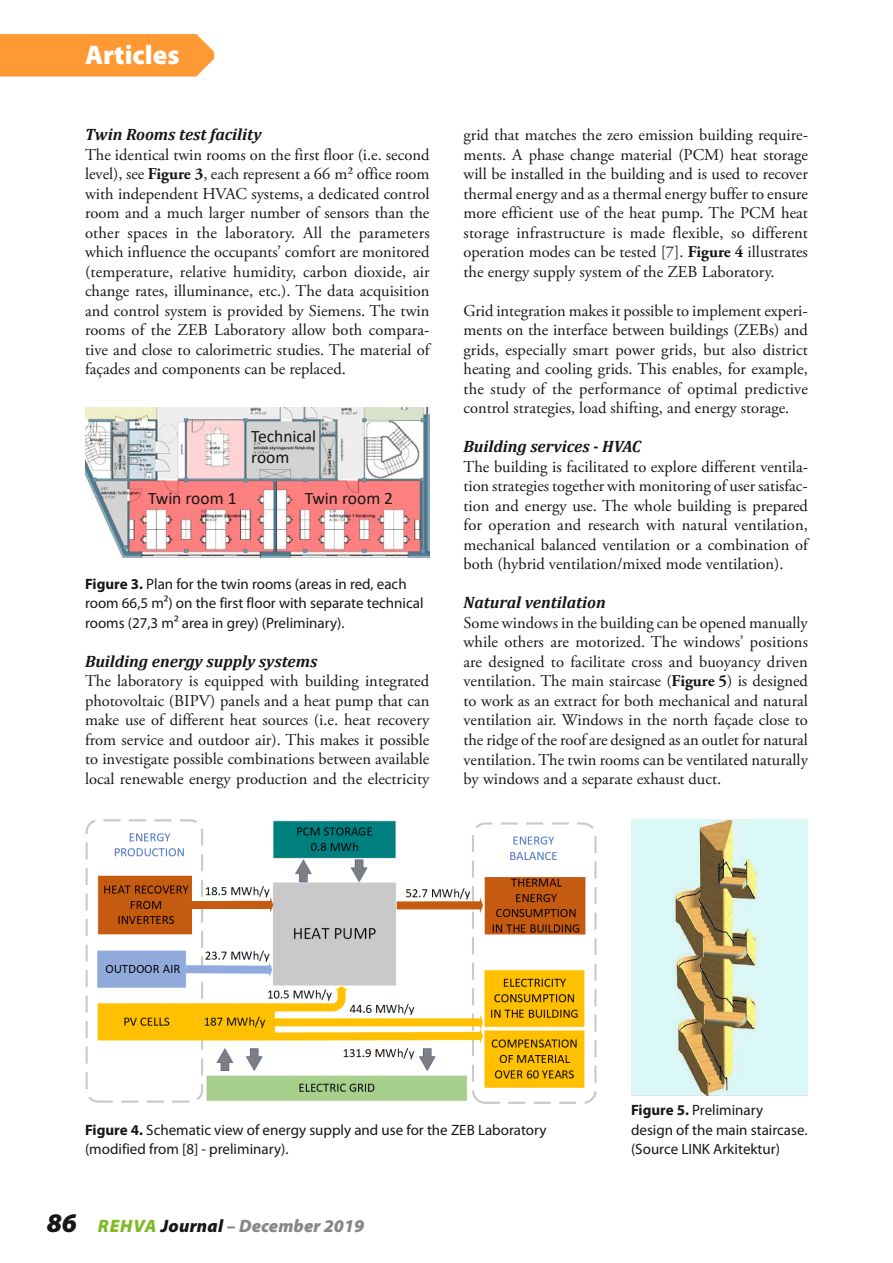
<style>
.page{position:relative;width:893px;height:1263px;background:#fff}
.page>*{position:absolute;margin:0;border:0;box-sizing:border-box;transform-origin:0 0}
.t1{font:900 27px "Myriad Pro";color:#fff}
.t2{font:italic 900 18px "Myriad Pro";letter-spacing:.005em;color:#878786}
.t3{font:17.4px/21px "Calibri";color:#181716}
.t4{font:16.5px/19.5px "Adobe Garamond Pro";color:#181716;text-align:justify}
.t5{font:italic 700 16.5px "Cambria";color:#181716}
.t6{font:15px/19.5px "Myriad Pro";color:#181716}
.s1{font-weight:700}
.s2{font-size:27px;color:#181716}
.s3{color:#7fba23}
.s4{color:#181716}
</style>
<div class="page">
<svg style="left:85px;top:407px;width:343px;height:1px"></svg>
<img style="left:85px;top:408px;width:344px;height:150px">
<img style="left:85px;top:819px;width:512px;height:285px">
<img style="left:631px;top:819px;width:177px;height:277px">
<div style="left:0;top:34px;width:214px;height:43px;background:#f93"></div>
<h1 class="t1" style="left:85px;top:37px;width:96px">Articles</h1>
<p class="t5" style="left:85px;top:123px;width:178px">Twin Rooms test facility</p>
<p class="t4" style="left:85px;top:145px;width:346px">The identical twin rooms on the first floor (i.e. second level), see <span class="s1">Figure 3</span>, each represent a 66 m² office room with independent HVAC systems, a dedicated control room and a much larger number of sensors than the other spaces in the laboratory. All the parameters which influence the occupants’ comfort are monitored (temperature, relative humidity, carbon dioxide, air change rates, illuminance, etc.). The data acquisition and control system is provided by Siemens. The twin rooms of the ZEB Laboratory allow both compara&shy;tive and close to calorimetric studies. The material of façades and components can be replaced.</p>
<p class="t3" style="left:251px;top:425px;width:66px">Technical room</p>
<p class="t3" style="left:148px;top:487px;width:90px">Twin room 1</p>
<p class="t3" style="left:305px;top:487px;width:90px">Twin room 2</p>
<p class="t6" style="left:85px;top:574px;width:340px"><span class="s1">Figure 3.</span> Plan for the twin rooms (areas in red, each room 66,5 m²) on the first floor with separate technical rooms (27,3 m² area in grey) (Preliminary).</p>
<p class="t5" style="left:85px;top:650px;width:234px">Building energy supply systems</p>
<p class="t4" style="left:85px;top:672px;width:346px">The laboratory is equipped with building integrated photovoltaic (BIPV) panels and a heat pump that can make use of different heat sources (i.e. heat recovery from service and outdoor air). This makes it possible to investigate possible combinations between available local renewable energy production and the electricity</p>
<p class="t4" style="left:463px;top:126px;width:346px">grid that matches the zero emission building require&shy;ments. A phase change material (PCM) heat storage will be installed in the building and is used to recover thermal energy and as a thermal energy buffer to ensure more efficient use of the heat pump. The PCM heat storage infrastructure is made flexible, so different operation modes can be tested [7]. <span class="s1">Figure 4</span> illustrates the energy supply system of the ZEB Laboratory.</p>
<p class="t4" style="left:463px;top:301px;width:346px">Grid integration makes it possible to implement experi&shy;ments on the interface between buildings (ZEBs) and grids, especially smart power grids, but also district heating and cooling grids. This enables, for example, the study of the performance of optimal predictive control strategies, load shifting, and energy storage.</p>
<p class="t5" style="left:463px;top:435px;width:179px">Building services - HVAC</p>
<p class="t4" style="left:463px;top:457px;width:346px">The building is facilitated to explore different ventila&shy;tion strategies together with monitoring of user satisfac&shy;tion and energy use. The whole building is prepared for operation and research with natural ventilation, mechanical balanced ventilation or a combination of both (hybrid ventilation/mixed mode ventilation).</p>
<p class="t5" style="left:463px;top:591px;width:144px">Natural ventilation</p>
<p class="t4" style="left:463px;top:613px;width:346px">Some windows in the building can be opened manually while others are motorized. The windows’ positions are designed to facilitate cross and buoyancy driven ventilation. The main staircase (<span class="s1">Figure 5</span>) is designed to work as an extract for both mechanical and natural ventilation air. Windows in the north façade close to the ridge of the roof are designed as an outlet for natural ventilation. The twin rooms can be ventilated naturally by windows and a separate exhaust duct.</p>
<p class="t6" style="left:85px;top:1119px;width:463px"><span class="s1">Figure 4.</span> Schematic view of energy supply and use for the ZEB Laboratory (modified from [8] - preliminary).</p>
<p class="t2" style="left:47px;top:1214px;width:319px"><span class="s2">86</span> <span class="s3">REHVA</span> <span class="s4">Journal</span> – December 2019</p>
<p class="t6" style="left:631px;top:1100px;width:178px"><span class="s1">Figure 5.</span> Preliminary design of the main staircase. (Source LINK Arkitektur)</p>
</div>
